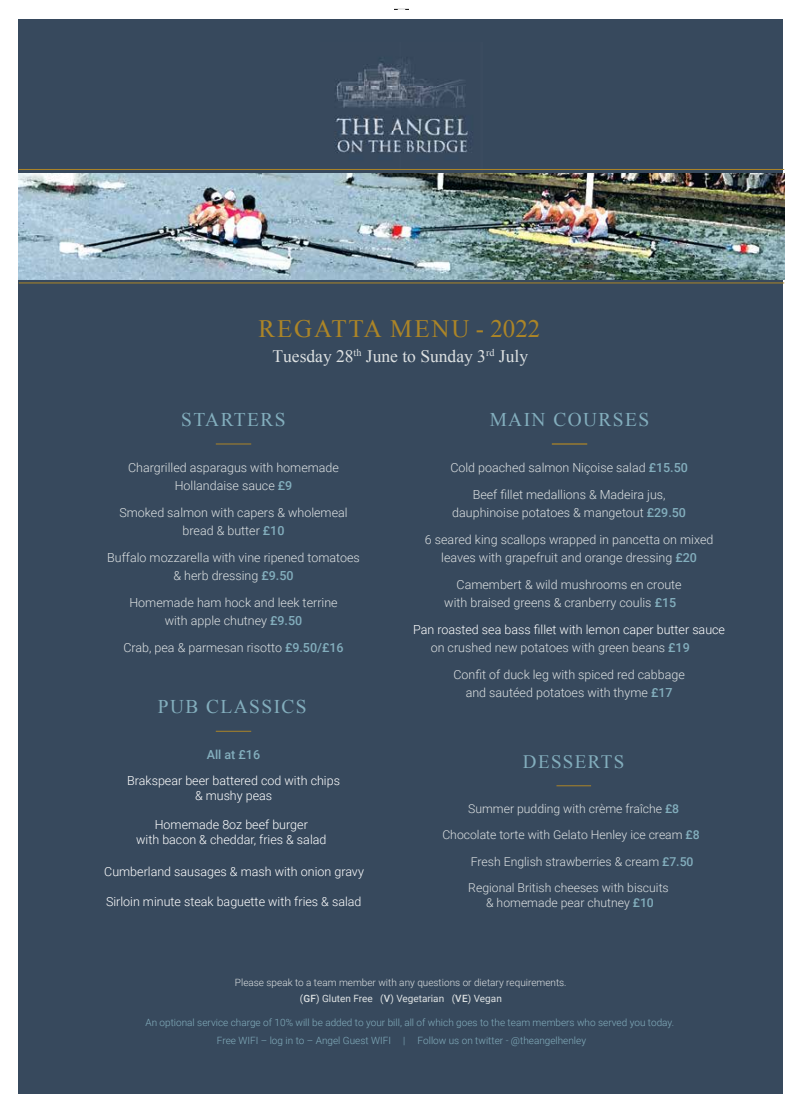
<style>
.page{position:relative;width:803px;height:1112px;background:#fff}
.page>*{position:absolute;margin:0;border:0;box-sizing:border-box;transform-origin:0 0}
.t1{font:25px "Times New Roman";letter-spacing:.075em;color:#ac8527}
.t2{font:19.38px "Times New Roman";letter-spacing:.075em;color:#83aebd}
.t3{font:18.88px "Times New Roman";letter-spacing:.075em;color:#83aebd}
.t4{font:17.5px "Times New Roman";color:#dde1e2}
.t5{font:300 12.5px/18.1px "Roboto";color:#dde1e2;text-align:center}
.t6{font:300 12.5px/15px "Roboto";color:#fff;text-align:center}
.t7{font:500 12.5px "Roboto";color:#83aebd}
.t8{font:300 12.25px "Roboto";color:#dde1e2}
.t9{font:300 10px/18.5px "Roboto";color:#83aebd}
.t10{font:300 10px/16.2px "Roboto";color:#dde1e2;text-align:center}
.s1{font-weight:500;color:#83aebd}
.s2{color:#dde1e2}
.s3{font-weight:400}
.s4{font-weight:500}
</style>
<div class="page">
<div style="left:19px;top:19px;width:764px;height:1073px;background:#37495d"></div>
<img style="left:334px;top:61px;width:134px;height:92px">
<hr style="left:216px;top:443px;width:35px;height:1px;background:#ac8527">
<hr style="left:216px;top:730px;width:35px;height:1px;background:#ac8527">
<hr style="left:552px;top:443px;width:35px;height:1px;background:#ac8527">
<hr style="left:556px;top:785px;width:35px;height:1px;background:#ac8527">
<img style="left:19px;top:173px;width:765px;height:106px">
<hr style="left:19px;top:169px;width:765px;height:1px;background:#ac8527">
<hr style="left:19px;top:282px;width:765px;height:1px;background:#ac8527">
<svg style="left:394px;top:9px;width:15px;height:1px"></svg>
<h1 class="t1" style="left:259px;top:312px;width:283px">REGATTA MENU - 2022</h1>
<h3 class="t4" style="left:272px;top:344px;width:257px">Tuesday 28<sup>th</sup> June to Sunday 3<sup>rd</sup> July</h3>
<h2 class="t2" style="left:181px;top:406px;width:106px">STARTERS</h2>
<p class="t5" style="left:128px;top:457px;width:212px">Chargrilled asparagus with homemade<br>Hollandaise sauce <span class="s1">£9</span></p>
<p class="t5" style="left:119px;top:503px;width:230px">Smoked salmon with capers &amp; wholemeal bread &amp; butter <span class="s1">£10</span></p>
<p class="t5" style="left:107px;top:548px;width:254px">Buffalo mozzarella with vine ripened tomatoes &amp; herb dressing <span class="s1">£9.50</span></p>
<p class="t5" style="left:129px;top:593px;width:210px">Homemade ham hock and leek terrine with apple chutney <span class="s1">£9.50</span></p>
<p class="t5" style="left:123px;top:638px;width:222px">Crab, pea &amp; parmesan risotto <span class="s1">£9.50/£16</span></p>
<h2 class="t2" style="left:158px;top:693px;width:150px">PUB CLASSICS</h2>
<p class="t7" style="left:207px;top:745px;width:55px">All at £16</p>
<p class="t6" style="left:127px;top:772px;width:214px">Brakspear beer battered cod with chips &amp; mushy peas</p>
<p class="t6" style="left:136px;top:816px;width:192px">Homemade 8oz beef burger<br>with bacon &amp; cheddar, fries &amp; salad</p>
<p class="t6" style="left:104px;top:863px;width:261px">Cumberland sausages &amp; mash with onion gravy</p>
<p class="t6" style="left:106px;top:893px;width:257px">Sirloin minute steak baguette with fries &amp; salad</p>
<h2 class="t2" style="left:490px;top:406px;width:161px">MAIN COURSES</h2>
<p class="t5" style="left:450px;top:453px;width:239px;line-height:27px">Cold poached salmon Niçoise salad <span class="s1">£15.50<br></span>Beef fillet medallions &amp; Madeira jus,</p>
<p class="t5" style="left:425px;top:498px;width:290px;line-height:27px">dauphinoise potatoes &amp; mangetout <span class="s1">£29.50<br></span>6 seared king scallops wrapped in pancetta on mixed</p>
<p class="t5" style="left:441px;top:543px;width:257px;line-height:27px">leaves with grapefruit and orange dressing <span class="s1">£20<br></span>Camembert &amp; wild mushrooms en croute</p>
<p class="t6" style="left:413px;top:588px;width:313px;line-height:27px;text-align:left;text-indent:31px"><span class="s2">with braised greens &amp; cranberry coulis</span> <span class="s1">£15<br></span>Pan roasted sea bass fillet with lemon caper butter sauce</p>
<p class="t5" style="left:453px;top:633px;width:238px;line-height:27px;text-align:left;text-indent:-23px">on crushed new potatoes with green beans <span class="s1">£19<br></span>Confit of duck leg with spiced red cabbage</p>
<p class="t5" style="left:466px;top:683px;width:208px">and sautéed potatoes with thyme <span class="s1">£17</span></p>
<h3 class="t3" style="left:523px;top:749px;width:103px">DESSERTS</h3>
<p class="t8" style="left:468px;top:799px;width:212px">Summer pudding with crème fraîche <span class="s1">£8</span></p>
<p class="t8" style="left:442px;top:826px;width:259px">Chocolate torte with Gelato Henley ice cream <span class="s1">£8</span></p>
<p class="t8" style="left:471px;top:852px;width:224px">Fresh English strawberries &amp; cream <span class="s1">£7.50</span></p>
<p class="t8" style="left:468px;top:878px;width:202px">Regional British cheeses with biscuits</p>
<p class="t8" style="left:486px;top:893px;width:169px">&amp; homemade pear chutney <span class="s1">£10</span></p>
<p class="t10" style="left:235px;top:973px;width:333px">Please speak to a team member with any questions or dietary requirements. <span class="s3">(</span><span class="s4">GF</span><span class="s3">) Gluten Free (</span><span class="s4">V</span><span class="s3">) Vegetarian (</span><span class="s4">VE</span><span class="s3">) Vegan</span></p>
<p class="t9" style="left:217px;top:1012px;width:459px;text-indent:-71px">An optional service charge of 10% will be added to your bill, all of which goes to the team members who served you today.<br>Free WIFI – log in to – Angel Guest WIFI | Follow us on twitter - @theangelhenley</p>
</div>
